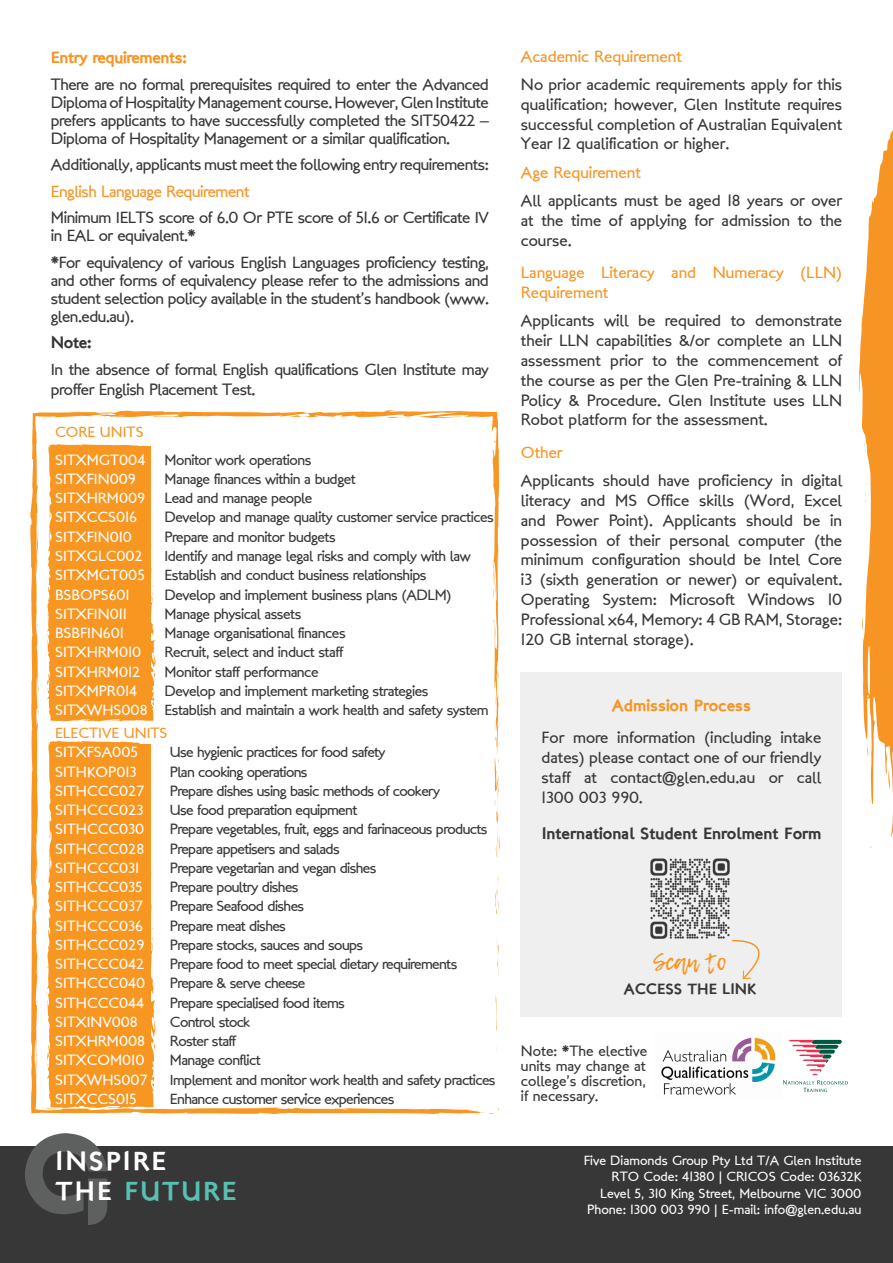
<style>
.page{position:relative;width:893px;height:1263px;background:#fff}
.page>*{position:absolute;margin:0;border:0;box-sizing:border-box;transform-origin:0 0}
.t1{font:26.4px/30.3px "London Two";letter-spacing:.075em;color:#fff}
.t2{font:24px "Lemon Tuesday";color:#f79524}
.Regular{font:16.5px/19.8px "London Between";letter-spacing:-.025em;color:#363736;text-align:justify}
.Regular-2{font:16.5px/19.8px "London Between";color:#f79524}
.Regular-3{font:16.5px "London Two";color:#363736}
.Regular-4{font:16.5px "London Between";letter-spacing:-.025em;color:#f79524}
.Regular-5{font:16.5px "London Two";letter-spacing:-.025em;color:#f79524}
.Regular-6{font:16.5px "London Two";color:#f79524}
.List{font:15px/15px "London Between";letter-spacing:-.04em;color:#363736;text-align:justify}
.List-2{font:15px "London Between";color:#fff}
.Titles{font:15px "London Between";color:#f79524}
.t3{font:15px "London Two";color:#363736}
.t4{font:13.5px "London Between";color:#fff}
.s1{color:#56c0b3}
</style>
<div class="page">
<div style="left:0;top:1146px;width:893px;height:117px;background:#363736"></div>
<svg style="left:25px;top:1133px;width:82px;height:92px"></svg>
<svg style="left:859px;top:130px;width:34px;height:707px"></svg>
<svg style="left:30px;top:410px;width:470px;height:704px"></svg>
<svg style="left:93px;top:414px;width:17px;height:3px"></svg>
<svg style="left:494px;top:736px;width:6px;height:123px"></svg>
<svg style="left:495px;top:660px;width:4px;height:68px"></svg>
<svg style="left:493px;top:547px;width:6px;height:57px"></svg>
<svg style="left:386px;top:417px;width:19px;height:1px"></svg>
<svg style="left:489px;top:1105px;width:10px;height:9px"></svg>
<svg style="left:38px;top:702px;width:1px;height:13px"></svg>
<svg style="left:47px;top:444px;width:109px;height:278px;background:#f79d30"></svg>
<svg style="left:47px;top:741px;width:109px;height:367px;background:#f79c2f"></svg>
<div style="left:521px;top:672px;width:321px;height:345px;background:#efefef"></div>
<img style="left:650px;top:858px;width:80px;height:81px">
<svg style="left:731px;top:939px;width:29px;height:41px"></svg>
<img style="left:661px;top:1037px;width:115px;height:58px">
<svg style="left:783px;top:1040px;width:65px;height:52px"></svg>
<p class="Regular-5" style="left:51px;top:47px;width:138px">Entry requirements:</p>
<p class="Regular" style="left:51px;top:75px;width:440px;line-height:18px">There are no formal prerequisites required to enter the Advanced Diploma of Hospitality Management course. However, Glen Institute prefers applicants to have successfully completed the SIT50422 – Diploma of Hospitality Management or a similar qualification.</p>
<p class="Regular" style="left:51px;top:155px;width:440px">Additionally, applicants must meet the following entry requirements:</p>
<p class="Regular-4" style="left:51px;top:181px;width:200px">English Language Requirement</p>
<p class="Regular" style="left:51px;top:209px;width:439px;line-height:18px">Minimum IELTS score of 6.0 Or PTE score of 51.6 or Certificate IV in EAL or equivalent.*</p>
<p class="Regular" style="left:51px;top:253px;width:440px;line-height:18px">*For equivalency of various English Languages proficiency testing, and other forms of equivalency please refer to the admissions and student selection policy available in the student’s handbook (www. glen.edu.au).</p>
<p class="Regular-3" style="left:51px;top:332px;width:43px">Note:</p>
<p class="Regular" style="left:51px;top:359px;width:440px">In the absence of formal English qualifications Glen Institute may proffer English Placement Test.</p>
<p class="Titles" style="left:55px;top:423px;width:90px">CORE UNITS</p>
<p class="List" style="left:165px;top:452px;width:148px">Monitor work operations</p>
<p class="List" style="left:165px;top:471px;width:193px">Manage finances within a budget</p>
<p class="List" style="left:165px;top:491px;width:149px">Lead and manage people</p>
<p class="List" style="left:165px;top:510px;width:331px">Develop and manage quality customer service practices</p>
<p class="List" style="left:165px;top:529px;width:173px">Prepare and monitor budgets</p>
<p class="List" style="left:165px;top:548px;width:308px">Identify and manage legal risks and comply with law</p>
<p class="List" style="left:165px;top:568px;width:264px">Establish and conduct business relationships</p>
<p class="List" style="left:165px;top:587px;width:289px">Develop and implement business plans (ADLM)</p>
<p class="List" style="left:165px;top:606px;width:138px">Manage physical assets</p>
<p class="List" style="left:165px;top:626px;width:183px">Manage organisational finances</p>
<p class="List" style="left:165px;top:645px;width:180px">Recruit, select and induct staff</p>
<p class="List" style="left:165px;top:664px;width:155px">Monitor staff performance</p>
<p class="List" style="left:165px;top:683px;width:265px">Develop and implement marketing strategies</p>
<p class="List" style="left:165px;top:703px;width:326px">Establish and maintain a work health and safety system</p>
<p class="List" style="left:170px;top:745px;width:217px">Use hygienic practices for food safety</p>
<p class="List" style="left:170px;top:764px;width:139px">Plan cooking operations</p>
<p class="List" style="left:170px;top:783px;width:271px">Prepare dishes using basic methods of cookery</p>
<p class="List" style="left:170px;top:802px;width:189px">Use food preparation equipment</p>
<p class="List" style="left:170px;top:822px;width:319px">Prepare vegetables, fruit, eggs and farinaceous products</p>
<p class="List" style="left:170px;top:841px;width:171px">Prepare appetisers and salads</p>
<p class="List" style="left:170px;top:860px;width:208px">Prepare vegetarian and vegan dishes</p>
<p class="List" style="left:170px;top:879px;width:130px">Prepare poultry dishes</p>
<p class="List" style="left:170px;top:899px;width:136px">Prepare Seafood dishes</p>
<p class="List" style="left:170px;top:918px;width:118px">Prepare meat dishes</p>
<p class="List" style="left:170px;top:937px;width:195px">Prepare stocks, sauces and soups</p>
<p class="List" style="left:170px;top:956px;width:289px">Prepare food to meet special dietary requirements</p>
<p class="List" style="left:170px;top:976px;width:137px">Prepare &amp; serve cheese</p>
<p class="List" style="left:170px;top:995px;width:176px">Prepare specialised food items</p>
<p class="List" style="left:170px;top:1014px;width:82px">Control stock</p>
<p class="List" style="left:170px;top:1033px;width:68px">Roster staff</p>
<p class="List" style="left:170px;top:1053px;width:92px">Manage conflict</p>
<p class="List" style="left:170px;top:1072px;width:327px">Implement and monitor work health and safety practices</p>
<p class="List" style="left:170px;top:1091px;width:226px">Enhance customer service experiences</p>
<p class="List-2" style="left:55px;top:450px;width:92px">SITXMGT004</p>
<p class="List-2" style="left:55px;top:470px;width:82px">SITXFIN009</p>
<p class="List-2" style="left:55px;top:489px;width:91px">SITXHRM009</p>
<p class="List-2" style="left:55px;top:508px;width:83px">SITXCCS016</p>
<p class="List-2" style="left:55px;top:527px;width:78px">SITXFIN010</p>
<p class="List-2" style="left:55px;top:547px;width:89px">SITXGLC002</p>
<p class="List-2" style="left:55px;top:566px;width:91px">SITXMGT005</p>
<p class="List-2" style="left:55px;top:585px;width:76px">BSBOPS601</p>
<p class="List-2" style="left:55px;top:604px;width:73px">SITXFIN011</p>
<p class="List-2" style="left:55px;top:624px;width:70px">BSBFIN601</p>
<p class="List-2" style="left:55px;top:643px;width:88px">SITXHRM010</p>
<p class="List-2" style="left:55px;top:662px;width:87px">SITXHRM012</p>
<p class="List-2" style="left:55px;top:681px;width:84px">SITXMPR014</p>
<p class="List-2" style="left:55px;top:701px;width:94px">SITXWHS008</p>
<p class="List-2" style="left:55px;top:743px;width:84px">SITXFSA005</p>
<p class="List-2" style="left:55px;top:762px;width:83px">SITHKOP013</p>
<p class="List-2" style="left:55px;top:781px;width:90px">SITHCCC027</p>
<p class="List-2" style="left:55px;top:801px;width:90px">SITHCCC023</p>
<p class="List-2" style="left:55px;top:820px;width:91px">SITHCCC030</p>
<p class="List-2" style="left:55px;top:839px;width:91px">SITHCCC028</p>
<p class="List-2" style="left:55px;top:858px;width:86px">SITHCCC031</p>
<p class="List-2" style="left:55px;top:878px;width:89px">SITHCCC035</p>
<p class="List-2" style="left:55px;top:897px;width:89px">SITHCCC037</p>
<p class="List-2" style="left:55px;top:916px;width:89px">SITHCCC036</p>
<p class="List-2" style="left:55px;top:935px;width:91px">SITHCCC029</p>
<p class="List-2" style="left:55px;top:955px;width:91px">SITHCCC042</p>
<p class="List-2" style="left:55px;top:974px;width:92px">SITHCCC040</p>
<p class="List-2" style="left:55px;top:993px;width:91px">SITHCCC044</p>
<p class="List-2" style="left:55px;top:1012px;width:84px">SITXINV008</p>
<p class="List-2" style="left:55px;top:1032px;width:91px">SITXHRM008</p>
<p class="List-2" style="left:55px;top:1051px;width:91px">SITXCOM010</p>
<p class="List-2" style="left:55px;top:1070px;width:94px">SITXWHS007</p>
<p class="List-2" style="left:55px;top:1089px;width:83px">SITXCCS015</p>
<p class="Titles" style="left:55px;top:723px;width:114px">ELECTIVE UNITS</p>
<p class="Regular-2" style="left:521px;top:46px;width:162px">Academic Requirement</p>
<p class="Regular" style="left:521px;top:75px;width:323px">No prior academic requirements apply for this qualification; however, Glen Institute requires successful completion of Australian Equivalent Year 12 qualification or higher.</p>
<p class="Regular-2" style="left:521px;top:162px;width:121px">Age Requirement</p>
<p class="Regular" style="left:521px;top:191px;width:323px">All applicants must be aged 18 years or over at the time of applying for admission to the course.</p>
<p class="Regular-2" style="left:521px;top:263px;width:323px">Language Literacy and Numeracy (LLN)<br>Requirement</p>
<p class="Regular" style="left:521px;top:311px;width:323px">Applicants will be required to demonstrate their LLN capabilities &amp;/or complete an LLN assessment prior to the commencement of the course as per the Glen Pre-training &amp; LLN Policy &amp; Procedure. Glen Institute uses LLN Robot platform for the assessment.</p>
<p class="Regular-2" style="left:521px;top:443px;width:43px">Other</p>
<p class="Regular" style="left:521px;top:471px;width:323px">Applicants should have proficiency in digital literacy and MS Office skills (Word, Excel and Power Point). Applicants should be in possession of their personal computer (the minimum configuration should be Intel Core i3 (sixth generation or newer) or equivalent.<br>Operating System: Microsoft Windows 10<br>Professional x64, Memory: 4 GB RAM, Storage:<br>120 GB internal storage).</p>
<p class="Regular-6" style="left:612px;top:694px;width:141px">Admission Process</p>
<p class="Regular" style="left:542px;top:728px;width:281px">For more information (including intake dates) please contact one of our friendly staff at contact@glen.edu.au or call 1300 003 990.</p>
<p class="Regular-3" style="left:542px;top:822px;width:281px">International Student Enrolment Form</p>
<p class="t2" style="left:653px;top:948px;width:75px">Scan to</p>
<p class="t3" style="left:624px;top:979px;width:134px">ACCESS THE LINK</p>
<p class="List" style="left:521px;top:1043px;width:128px">Note: *The elective units may change at college’s discretion, if necessary.</p>
<p class="t1" style="left:56px;top:1145px;width:183px">INSPIRE<br>THE <span class="s1">FUTURE</span></p>
<p class="t4" style="left:584px;top:1152px;width:279px">Five Diamonds Group Pty Ltd T/A Glen Institute</p>
<p class="t4" style="left:611px;top:1168px;width:251px">RTO Code: 41380 | CRICOS Code: 03632K</p>
<p class="t4" style="left:600px;top:1185px;width:263px">Level 5, 310 King Street, Melbourne VIC 3000</p>
<p class="t4" style="left:587px;top:1201px;width:276px">Phone: 1300 003 990 | E-mail: info@glen.edu.au</p>
</div>
